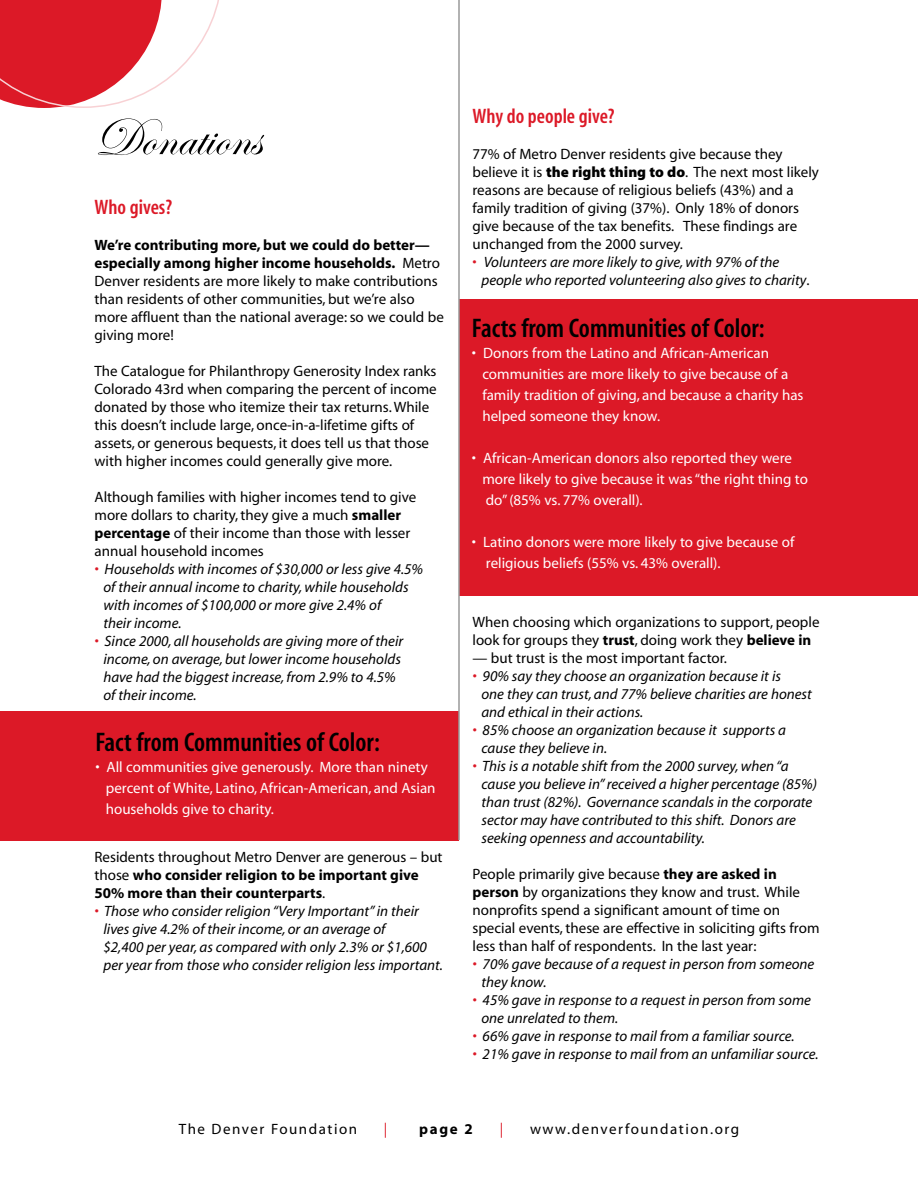
<style>
.page{position:relative;width:918px;height:1188px;background:#fff}
.page>*{position:absolute;margin:0;border:0;box-sizing:border-box;transform-origin:0 0}
.t1{font:54px "Edwardian Script ITC";color:#000}
.t2{font:27px "Myriad MM 565 300";color:#000}
.t3{font:21px "Myriad MM 565 300";color:#dc1927}
.t4{font:15px/18px "Myriad MM 400 600";color:#000}
.t5{font:15px/18px "Myriad MM It 400 600";color:#000}
.t6{font:15px/21px "Myriad MM 400 600";color:#fff}
.t7{font:15px/18px "Myriad MM 700 600";color:#000}
.t8{font:15px "Myriad MM 400 600";letter-spacing:.1em;color:#000}
.t9{font:15px "Myriad MM 400 600";color:#dc1927}
.s1{font-family:"Myriad MM 400 600"}
.s2{font-family:"Myriad MM 700 600"}
.s3{color:#dc1927}
.s4{font-family:"Myriad MM 830 600"}
.s5{font-family:"Myriad MM 400 600";color:#dc1927}
</style>
<div class="page">
<svg style="left:0;top:0;width:219px;height:108px"></svg>
<div style="left:0;top:711px;width:459px;height:129px;background:#dc1927"></div>
<div style="left:459px;top:299px;width:459px;height:297px;background:#dc1927"></div>
<hr style="left:458px;top:0;width:2px;height:840px;background:#999">
<h1 class="t1" style="left:94px;top:104px;width:168px">WÉÇtà|ÉÇá</h1>
<h3 class="t3" style="left:94px;top:199px;width:79px">Who gives?</h3>
<p class="t7" style="left:94px;top:237px;width:347px">We’re contributing more, but we could do better— especially among higher income households. <span class="s1">Metro</span></p>
<p class="t4" style="left:94px;top:273px;width:351px">Denver residents are more likely to make contributions than residents of other communities, but we’re also more affluent than the national average: so we could be giving more!</p>
<p class="t4" style="left:94px;top:363px;width:344px">The Catalogue for Philanthropy Generosity Index ranks Colorado 43rd when comparing the percent of income donated by those who itemize their tax returns. While this doesn’t include large, once-in-a-lifetime gifts of assets, or generous bequests, it does tell us that those with higher incomes could generally give more.</p>
<p class="t4" style="left:94px;top:489px;width:323px">Although families with higher incomes tend to give more dollars to charity, they give a much <span class="s2">smaller percentage</span> of their income than those with lesser annual household incomes</p>
<p class="t5" style="left:103px;top:561px;width:321px;text-indent:-9px"><span class="s3">•</span> Households with incomes of $30,000 or less give 4.5% of their annual income to charity, while households with incomes of $100,000 or more give 2.4% of<br>their income.</p>
<p class="t5" style="left:103px;top:633px;width:301px;text-indent:-9px"><span class="s3">•</span> Since 2000, all households are giving more of their income, on average, but lower income households have had the biggest increase, from 2.9% to 4.5% of their income.</p>
<h2 class="t2" style="left:95px;top:731px;width:286px">Fact from Communities of Color:</h2>
<p class="t6" style="left:106px;top:757px;width:331px;text-indent:-11px">• All communities give generously. More than ninety percent of White, Latino, African-American, and Asian households give to charity.</p>
<p class="t4" style="left:94px;top:849px;width:350px">Residents throughout Metro Denver are generous – but</p>
<p class="t7" style="left:94px;top:867px;width:326px"><span class="s1">those</span> who consider religion to be important give<br>50% more than their counterparts<span class="s1">.</span></p>
<p class="t5" style="left:103px;top:903px;width:341px;text-indent:-9px"><span class="s3">•</span> Those who consider religion “Very Important” in their lives give 4.2% of their income, or an average of<br>$2,400 per year, as compared with only 2.3% or $1,600 per year from those who consider religion less important.</p>
<h3 class="t3" style="left:472px;top:107px;width:144px">Why do people give?</h3>
<p class="t4" style="left:472px;top:145px;width:348px">77% of Metro Denver residents give because they believe it is <span class="s4">the right thing to do</span>. The next most likely reasons are because of religious beliefs (43%) and a family tradition of giving (37%). Only 18% of donors give because of the tax benefits. These findings are unchanged from the 2000 survey.</p>
<p class="t5" style="left:481px;top:253px;width:330px;text-indent:-9px"><span class="s5">•</span> Volunteers are more likely to give, with 97% of the people who reported volunteering also gives to charity<span class="s1">.</span></p>
<h2 class="t2" style="left:472px;top:318px;width:294px">Facts from Communities of Color:</h2>
<p class="t6" style="left:482px;top:343px;width:323px;text-indent:-11px">• Donors from the Latino and African-American communities are more likely to give because of a family tradition of giving, and because a charity has helped someone they know.</p>
<p class="t6" style="left:482px;top:448px;width:327px;text-indent:-11px">• African-American donors also reported they were more likely to give because it was “the right thing to do” (85% vs. 77% overall).</p>
<p class="t6" style="left:486px;top:532px;width:310px;text-indent:-14px">• Latino donors were more likely to give because of religious beliefs (55% vs. 43% overall).</p>
<p class="t4" style="left:472px;top:613px;width:349px">When choosing which organizations to support, people look for groups they <span class="s2">trust</span>, doing work they <span class="s2">believe in</span></p>
<p class="t4" style="left:472px;top:649px;width:256px">— but trust is the most important factor.</p>
<p class="t5" style="left:481px;top:667px;width:332px;text-indent:-9px"><span class="s3">•</span> 90% say they choose an organization because it is<br>one they can trust, and 77% believe charities are honest and ethical in their actions.</p>
<p class="t5" style="left:481px;top:721px;width:306px;text-indent:-9px"><span class="s3">•</span> 85% choose an organization because it supports a cause they believe in.</p>
<p class="t5" style="left:481px;top:757px;width:337px;text-indent:-9px"><span class="s3">•</span> This is a notable shift from the 2000 survey, when “a cause you believe in” received a higher percentage (85%) than trust (82%). Governance scandals in the corporate sector may have contributed to this shift. Donors are seeking openness and accountability.</p>
<p class="t4" style="left:472px;top:865px;width:349px">People primarily give because <span class="s2">they are asked in person</span> by organizations they know and trust. While nonprofits spend a significant amount of time on special events, these are effective in soliciting gifts from less than half of respondents. In the last year:</p>
<p class="t5" style="left:481px;top:955px;width:334px;text-indent:-9px"><span class="s3">•</span> 70% gave because of a request in person from someone they know.</p>
<p class="t5" style="left:481px;top:991px;width:331px;text-indent:-9px"><span class="s3">•</span> 45% gave in response to a request in person from some one unrelated to them.</p>
<p class="t5" style="left:472px;top:1027px;width:324px"><span class="s3">•</span> 66% gave in response to mail from a familiar source.</p>
<p class="t5" style="left:472px;top:1045px;width:348px"><span class="s3">•</span> 21% gave in response to mail from an unfamiliar source.</p>
<p class="t8" style="left:179px;top:1123px;width:180px">The Denver Foundation</p>
<p class="t9" style="left:384px;top:1123px;width:5px">|</p>
<p class="t7" style="left:419px;top:1122px;width:55px">page 2</p>
<p class="t9" style="left:500px;top:1123px;width:5px">|</p>
<p class="t8" style="left:530px;top:1123px;width:211px">www.denverfoundation.org</p>
</div>
